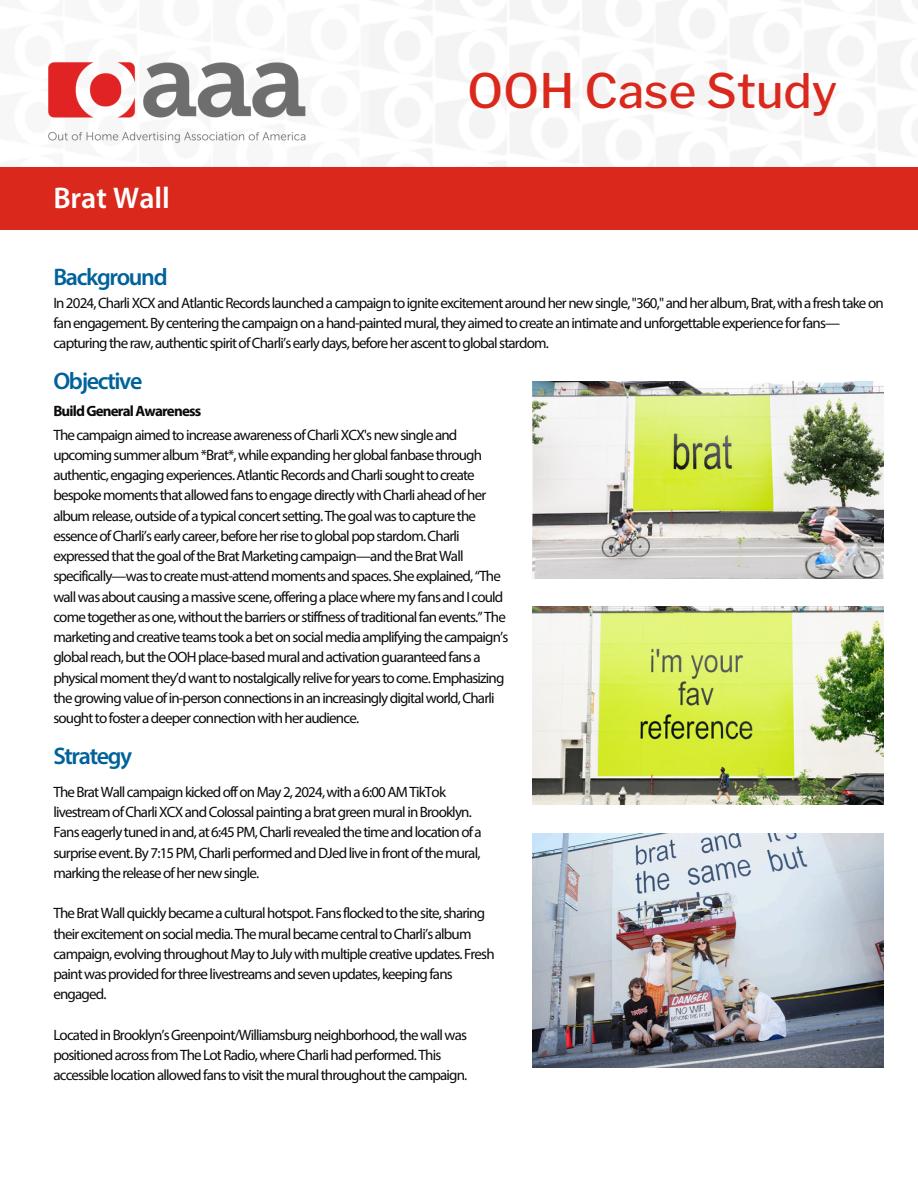
<style>
.page{position:relative;width:918px;height:1188px;background:#fff}
.page>*{position:absolute;margin:0;border:0;box-sizing:border-box;transform-origin:0 0}
.t1{font:500 47.25px "Libre Franklin";color:#da291c}
.t2{font:600 30px "Myriad Pro";color:#fff}
.t3{font:600 24px "Myriad Pro";letter-spacing:-.055em;color:#00629b}
.t4{font:15px/20.2px "Myriad Pro";letter-spacing:-.055em;color:#0b0b0b}
.t5{font:700 15px "Myriad Pro";letter-spacing:-.055em;color:#0b0b0b}
</style>
<div class="page">
<img style="left:48px;top:61px;width:258px;height:82px">
<div style="left:0;top:167px;width:918px;height:63px;background:#da291c"></div>
<img style="left:533px;top:382px;width:351px;height:197px">
<img style="left:533px;top:606px;width:351px;height:198px">
<img style="left:533px;top:834px;width:351px;height:234px">
<p class="t2" style="left:53px;top:186px;width:118px">Brat Wall</p>
<p class="t1" style="left:467px;top:62px;width:372px">OOH Case Study</p>
<h1 class="t3" style="left:53px;top:267px;width:116px">Background</h1>
<h2 class="t4" style="left:53px;top:294px;width:832px">In 2024, Charli XCX and Atlantic Records launched a campaign to ignite excitement around her new single, "360," and her album, Brat, with a fresh take on fan engagement. By centering the campaign on a hand-painted mural, they aimed to create an intimate and unforgettable experience for fans— capturing the raw, authentic spirit of Charli’s early days, before her ascent to global stardom.</h2>
<h3 class="t3" style="left:53px;top:371px;width:91px">Objective</h3>
<p class="t5" style="left:53px;top:404px;width:149px">BuildGeneralAwareness</p>
<h3 class="t4" style="left:53px;top:426px;width:457px">The campaign aimed to increase awareness of Charli XCX's new single and upcoming summer album *Brat*, while expanding her global fanbase through authentic, engaging experiences. Atlantic Records and Charli sought to create bespoke moments that allowed fans to engage directly with Charli ahead of her album release, outside of a typical concert setting. The goal was to capture the essence of Charli’s early career, before her rise to global pop stardom. Charli expressed that the goal ofthe Brat Marketing campaign—and the Brat Wall specifically—was to create must-attend moments and spaces. She explained, “The wall was about causing a massive scene, offering a place where my fans and I could come together as one, without the barriers or stiffness of traditional fan events.” The marketing and creative teams took a bet on social media amplifying the campaign’s global reach, but the OOH place-based mural and activation guaranteed fans a physical moment they’d want to nostalgically relive for years to come. Emphasizing the growing value of in-person connections in an increasingly digital world, Charli sought to foster a deeper connection with her audience.</h3>
<p class="t3" style="left:53px;top:746px;width:80px">Strategy</p>
<h4 class="t4" style="left:53px;top:783px;width:430px">The Brat Wall campaign kicked off on May 2, 2024, with a 6:00 AM TikTok livestream of Charli XCX and Colossal painting a brat green mural in Brooklyn.<br>Fans eagerly tuned in and, at 6:45 PM, Charli revealed the time and location of a surprise event. By 7:15 PM, Charli performed and DJed live in front ofthe mural, marking the release of her new single.</h4>
<p class="t4" style="left:53px;top:904px;width:443px">The Brat Wall quickly became a cultural hotspot. Fans flocked to the site, sharing their excitement on social media. The mural became central to Charli’s album campaign, evolving throughout May to July with multiple creative updates. Fresh paint was provided for three livestreams and seven updates, keeping fans engaged.</p>
<p class="t4" style="left:53px;top:1026px;width:415px">Located in Brooklyn’s Greenpoint/Williamsburg neighborhood, the wall was positioned across from The Lot Radio, where Charli had performed. This accessible location allowed fans to visit the mural throughout the campaign.</p>
</div>
